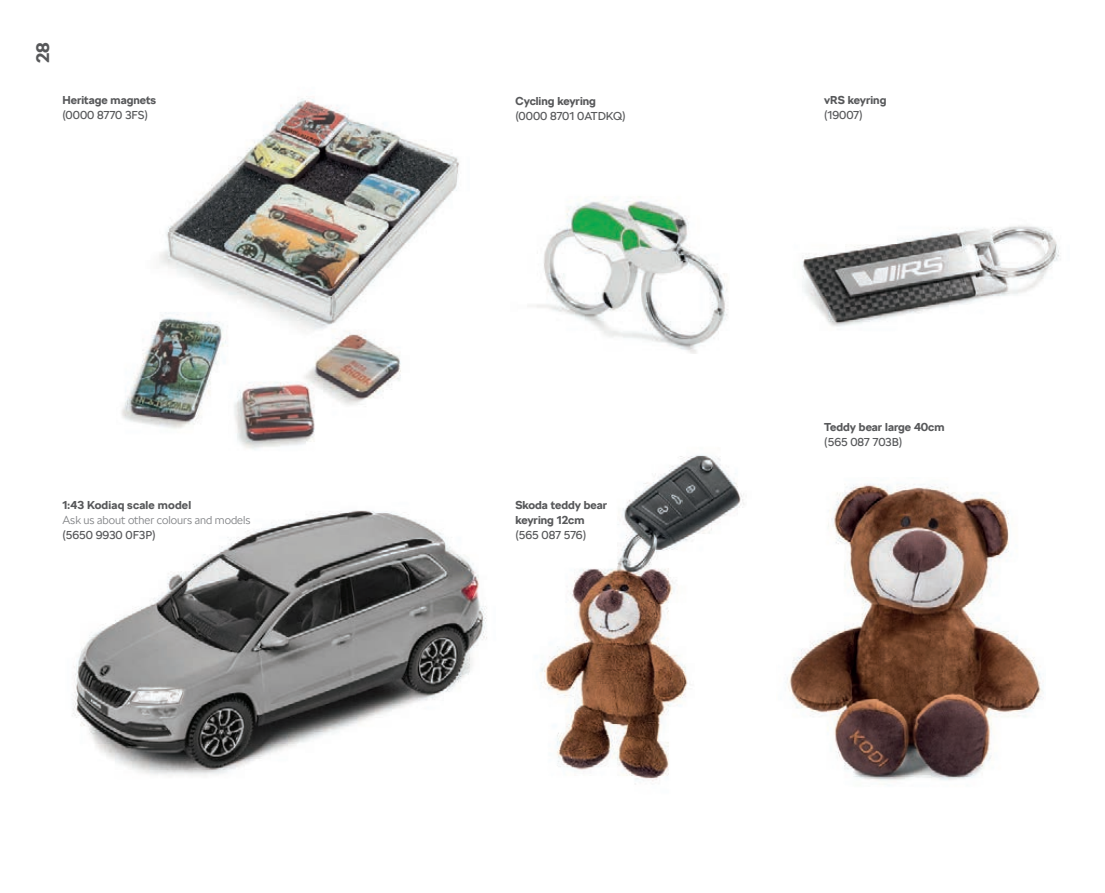
<style>
.page{position:relative;width:1105px;height:893px;background:#fff}
.page>*{position:absolute;margin:0;border:0;box-sizing:border-box;transform-origin:0 0}
.t1{font:700 18px "SKODA Next";color:#57585a}
.Popisky_bold_8{font:700 11.4px/15px "SKODA Next";color:#57585a}
._7_6_10_reg{font:11.4px "SKODA Next";color:#57585a}
._7_6_10_reg-2{font:300 11.4px "SKODA Next";color:#808285}
</style>
<div class="page">
<img style="left:121px;top:96px;width:338px;height:354px">
<img style="left:540px;top:454px;width:204px;height:331px">
<img style="left:785px;top:484px;width:258px;height:297px">
<img style="left:72px;top:510px;width:415px;height:266px">
<img style="left:802px;top:225px;width:259px;height:102px">
<img style="left:536px;top:196px;width:192px;height:157px">
<h1 class="t1" style="left:32px;top:63px;width:22px;rotate:-90deg">28</h1>
<p class="Popisky_bold_8" style="left:62px;top:93px;width:95px">Heritage magnets</p>
<p class="_7_6_10_reg" style="left:62px;top:109px;width:87px">(0000 8770 3FS)</p>
<p class="Popisky_bold_8" style="left:62px;top:497px;width:130px">1:43 Kodiaq scale model</p>
<p class="_7_6_10_reg-2" style="left:62px;top:513px;width:190px">Ask us about other colours and models</p>
<p class="_7_6_10_reg" style="left:62px;top:528px;width:95px">(5650 9930 0F3P)</p>
<p class="Popisky_bold_8" style="left:515px;top:93px;width:82px">Cycling keyring</p>
<p class="_7_6_10_reg" style="left:515px;top:109px;width:112px">(0000 8701 0ATDKQ)</p>
<p class="Popisky_bold_8" style="left:515px;top:497px;width:93px">Skoda teddy bear keyring 12cm</p>
<p class="_7_6_10_reg" style="left:515px;top:528px;width:72px">(565 087 576)</p>
<p class="Popisky_bold_8" style="left:824px;top:93px;width:64px">vRS keyring</p>
<p class="_7_6_10_reg" style="left:824px;top:109px;width:40px">(19007)</p>
<p class="Popisky_bold_8" style="left:824px;top:419px;width:122px">Teddy bear large 40cm</p>
<p class="_7_6_10_reg" style="left:824px;top:435px;width:80px">(565 087 703B)</p>
</div>
